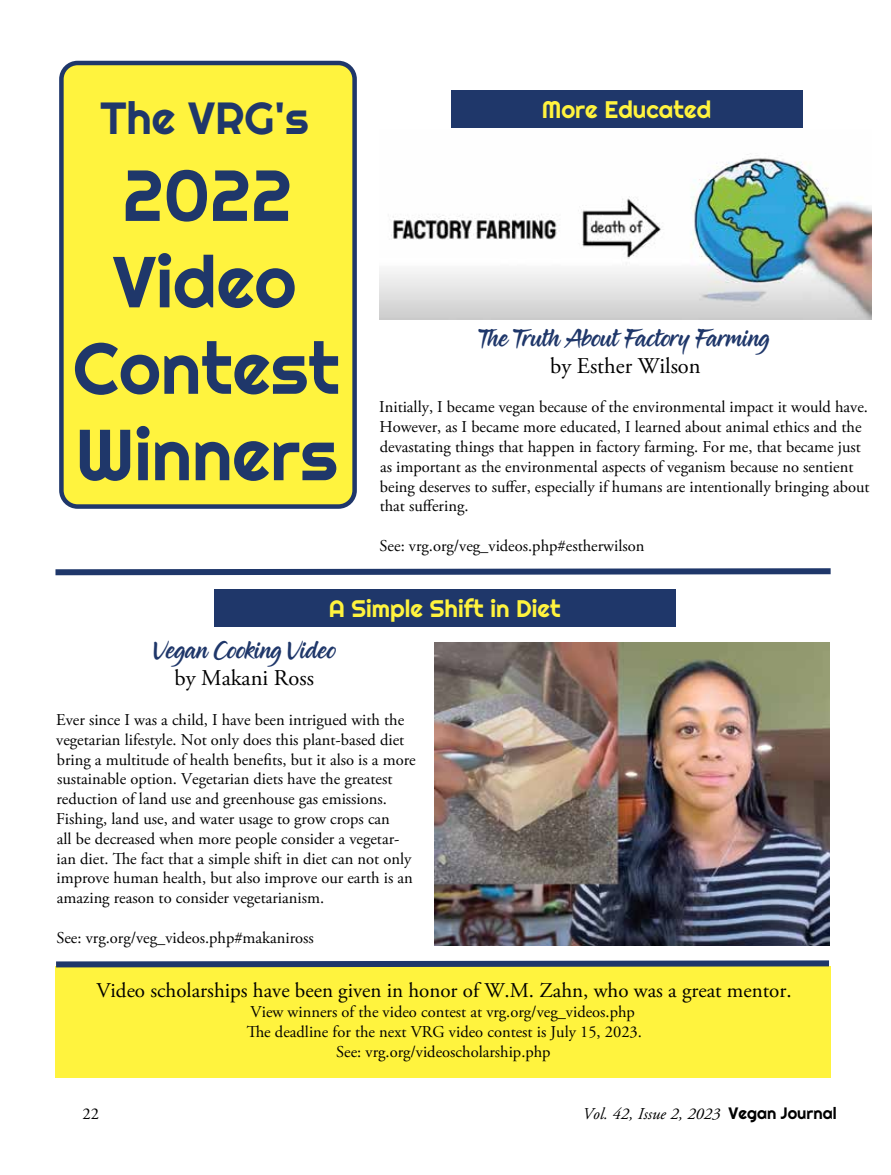
<style>
.page{position:relative;width:891px;height:1175px;background:#fff}
.page>*{position:absolute;margin:0;border:0;box-sizing:border-box;transform-origin:0 0}
.t1{font:72px/86.4px "Righteous";color:#1f376a;text-align:center}
.t2{font:45px "Righteous";color:#1f376a}
.t3{font:25.5px "Midnight Drive Two";color:#1f376a}
.t4{font:24px "Righteous";color:#fff33e}
.t5{font:22.5px "Adobe Garamond Pro";color:#000}
.t6{font:21px "Adobe Garamond Pro";color:#000}
.t7{font:16.5px/19.8px "Adobe Garamond Pro";color:#000}
.t8{font:italic 16.5px "Adobe Garamond Pro";color:#000}
.s1{font-family:"Righteous";font-style:normal}
</style>
<div class="page">
<div style="left:55px;top:965px;width:776px;height:112px;background:#fff33e"></div>
<div style="left:61px;top:63px;width:294px;height:443px;background:#fff33e;border-radius:16px"></div>
<div style="left:59px;top:61px;width:298px;height:448px;border:4px solid #1f376a;border-radius:16px"></div>
<svg style="left:55px;top:960px;width:776px;height:8px;background:#576775"></svg>
<svg style="left:55px;top:568px;width:776px;height:8px;background:#56688f"></svg>
<div style="left:214px;top:589px;width:461px;height:37px;background:#1f376a"></div>
<img style="left:379px;top:153px;width:493px;height:166px">
<img style="left:434px;top:642px;width:395px;height:303px">
<div style="left:451px;top:90px;width:352px;height:37px;background:#1f376a"></div>
<h2 class="t2" style="left:101px;top:90px;width:210px">The VRG's</h2>
<h1 class="t1" style="left:73px;top:151px;width:268px">2022<br>Video<br>Contest<br>Winners</h1>
<h3 class="t4" style="left:542px;top:95px;width:171px">More Educated</h3>
<h3 class="t3" style="left:478px;top:323px;width:294px">The Truth About Factory Farming</h3>
<h3 class="t5" style="left:550px;top:352px;width:152px">by Esther Wilson</h3>
<p class="t7" style="left:379px;top:398px;width:492px">Initially, I became vegan because of the environmental impact it would have.<br>However, as I became more educated, I learned about animal ethics and the devastating things that happen in factory farming. For me, that became just as important as the environmental aspects of veganism because no sentient being deserves to suffer, especially if humans are intentionally bringing about that suffering.</p>
<p class="t7" style="left:380px;top:536px;width:266px">See: vrg.org/veg_videos.php#estherwilson</p>
<h3 class="t4" style="left:329px;top:593px;width:234px">A Simple Shift in Diet</h3>
<h3 class="t3" style="left:153px;top:636px;width:185px">Vegan Cooking Video</h3>
<h3 class="t5" style="left:174px;top:664px;width:141px">by Makani Ross</h3>
<p class="t7" style="left:56px;top:710px;width:361px">Ever since I was a child, I have been intrigued with the vegetarian lifestyle. Not only does this plant-based diet bring a multitude of health benefits, but it also is a more sustainable option. Vegetarian diets have the greatest reduction of land use and greenhouse gas emissions.<br>Fishing, land use, and water usage to grow crops can<br>all be decreased when more people consider a vegetar&shy;ian diet. The fact that a simple shift in diet can not only improve human health, but also improve our earth is an amazing reason to consider vegetarianism.</p>
<p class="t7" style="left:56px;top:928px;width:259px">See: vrg.org/veg_videos.php#makaniross</p>
<p class="t6" style="left:96px;top:977px;width:697px">Video scholarships have been given in honor of W.M. Zahn, who was a great mentor.</p>
<p class="t7" style="left:247px;top:1002px;width:397px;text-align:center">View winners of the video contest at vrg.org/veg_videos.php<br>The deadline for the next VRG video contest is July 15, 2023.<br>See: vrg.org/videoscholarship.php</p>
<p class="t7" style="left:82px;top:1104px;width:18px">22</p>
<p class="t8" style="left:583px;top:1104px;width:255px">Vol. 42, Issue 2, 2023 <span class="s1">Vegan Journal</span></p>
</div>
